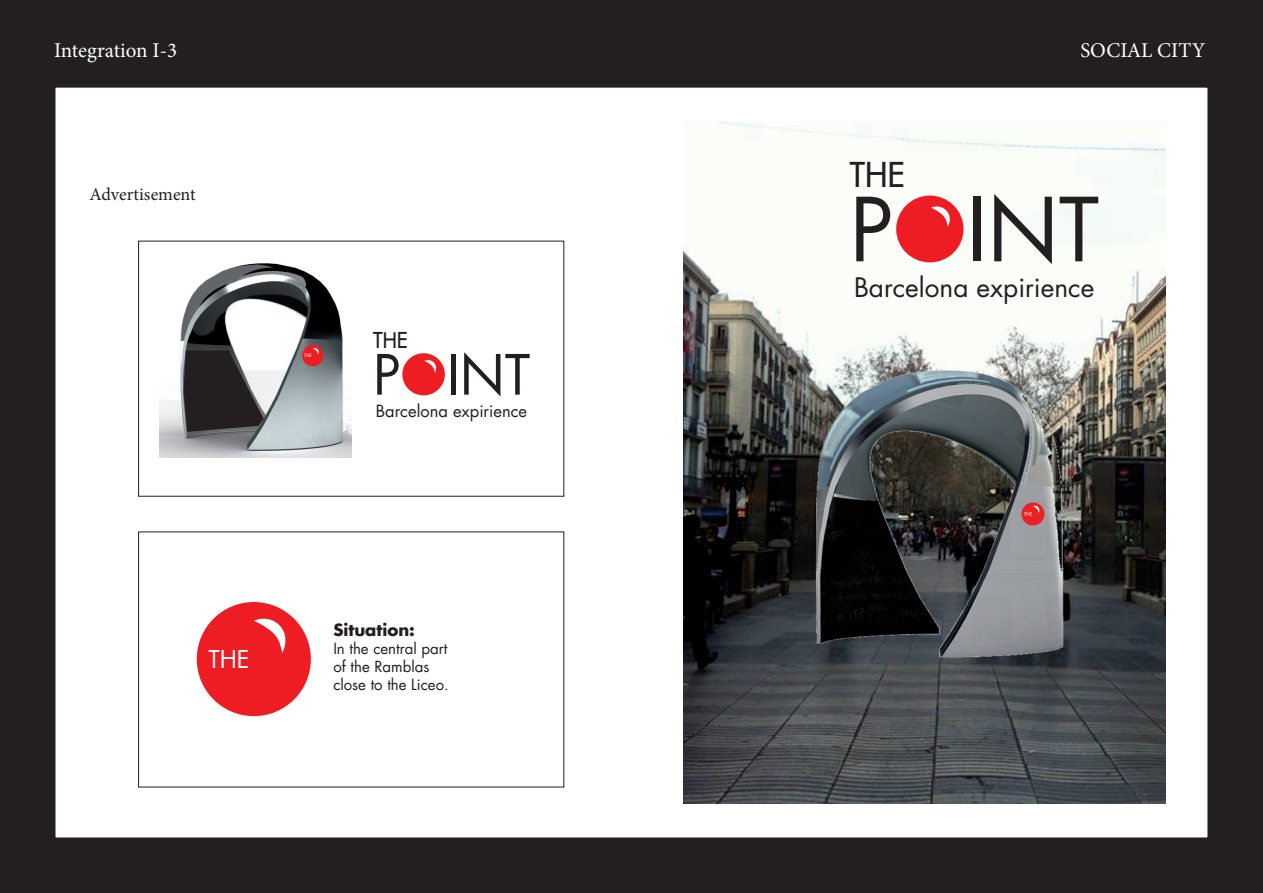
<style>
.page{position:relative;width:1263px;height:893px;background:#fff}
.page>*{position:absolute;margin:0;border:0;box-sizing:border-box;transform-origin:0 0}
.t1{font:85.65px "Futura";color:#231f20}
.t2{font:54px "Futura";color:#231f20}
.t3{font:33.3px "Futura";color:#231f20}
.t4{font:26.25px "Futura";color:#231f20}
.t5{font:24px "Futura";color:#fff}
.t6{font:21px "Minion Pro";color:#fff}
.t7{font:21px "Futura";color:#231f20}
.t8{font:18px "Minion Pro";color:#231f20}
.t9{font:16.5px "Futura";color:#231f20}
.t10{font:700 16.5px "Futura";color:#231f20}
.t11{font:15px/18px "Futura";color:#231f20}
.t12{font:4.5px "Futura";color:#fff}
.s1{color:#ee1d23}
</style>
<div class="page">
<div style="left:1px;top:1px;width:1261px;height:891px;background:#231f20"></div>
<div style="left:55px;top:87px;width:1153px;height:751px;background:#fff"></div>
<div style="left:138px;top:241px;width:426px;height:256px;border:1px solid #231f20"></div>
<div style="left:405px;top:356px;width:37px;height:37px;background:#ee1d23;border-radius:50%"></div>
<svg style="left:424px;top:358px;width:14px;height:15px"></svg>
<img style="left:160px;top:263px;width:191px;height:194px">
<svg style="left:184px;top:350px;width:80px;height:82px;background:#494748"></svg>
<div style="left:302px;top:345px;width:21px;height:21px;background:#ee1d23;border-radius:50%"></div>
<svg style="left:313px;top:347px;width:7px;height:7px"></svg>
<div style="left:197px;top:602px;width:114px;height:114px;background:#ee1d23;border-radius:50%"></div>
<svg style="left:254px;top:614px;width:37px;height:39px"></svg>
<img style="left:683px;top:122px;width:483px;height:682px">
<div style="left:900px;top:199px;width:59px;height:60px;background:#ee1d23;border-radius:50%"></div>
<svg style="left:931px;top:204px;width:22px;height:23px"></svg>
<p class="t6" style="left:54px;top:36px;width:125px">Integration I-3</p>
<p class="t8" style="left:90px;top:182px;width:108px">Advertisement</p>
<p class="t12" style="left:304px;top:353px;width:9px">THE</p>
<h3 class="t7" style="left:373px;top:326px;width:36px">THE</h3>
<h2 class="t2" style="left:373px;top:338px;width:159px">P<span class="s1">O</span>INT</h2>
<p class="t9" style="left:376px;top:400px;width:153px">Barcelona expirience</p>
<h3 class="t5" style="left:208px;top:643px;width:43px">THE</h3>
<p class="t10" style="left:333px;top:619px;width:83px">Situation:</p>
<p class="t11" style="left:333px;top:640px;width:117px">In the central part of the Ramblas close to the Liceo.</p>
<p class="t3" style="left:850px;top:154px;width:57px">THE</p>
<p class="t6" style="left:1080px;top:36px;width:126px">SOCIAL CITY</p>
<p class="t1" style="left:850px;top:175px;width:251px">P<span class="s1">O</span>INT</p>
<p class="t4" style="left:854px;top:270px;width:242px">Barcelona expirience</p>
</div>
